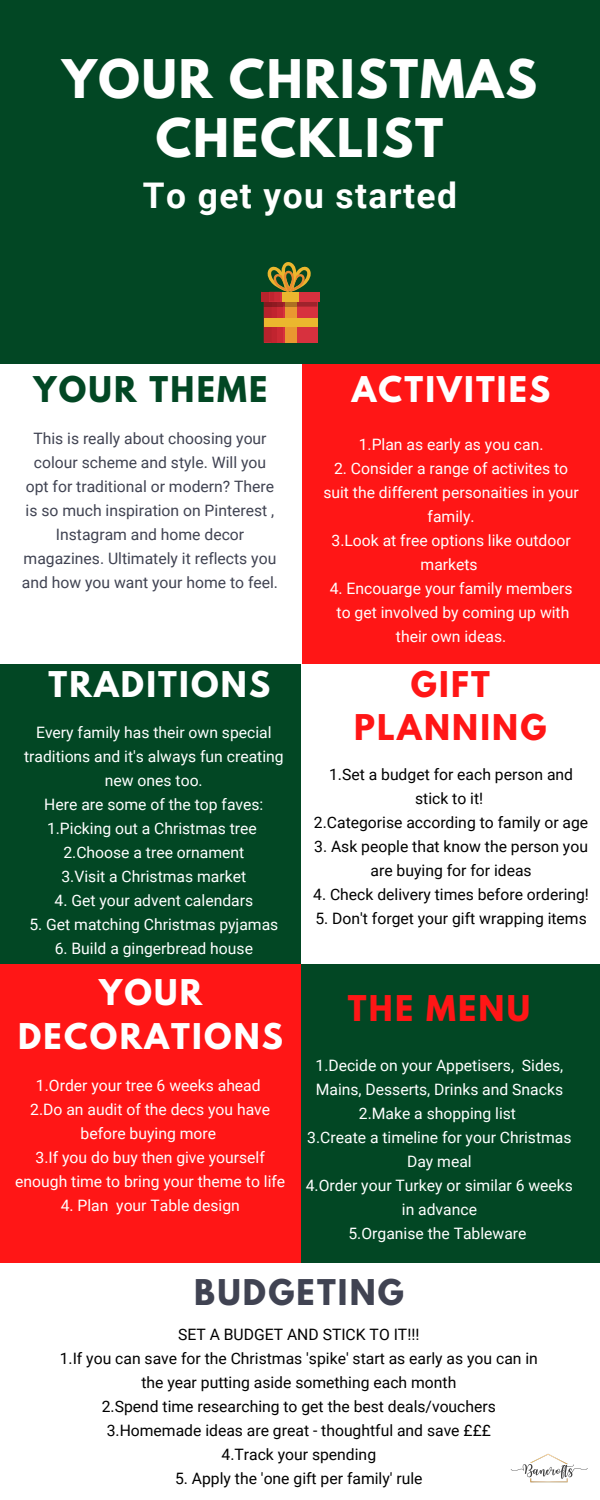
<style>
.page{position:relative;width:600px;height:1500px;background:#024724}
.page>*{position:absolute;margin:0;border:0;box-sizing:border-box;transform-origin:0 0}
.t1{font:700 47.2px/59.2px "League Spartan";letter-spacing:.04em;color:#fff;text-align:center}
.t2{font:700 35.4px "Roboto";letter-spacing:.04em;color:#fff}
.t3{font:700 31.4px/43.5px "League Spartan";letter-spacing:.07em;color:#fff;text-align:center}
.t4{font:700 31.4px/43.5px "League Spartan";letter-spacing:.07em;color:#ff1616;text-align:center}
.t5{font:700 31.4px "League Spartan";letter-spacing:.07em;color:#404352}
.t6{font:700 31.4px "League Spartan";letter-spacing:.07em;color:#024724}
.t7{font:15.7px/24px "Roboto";color:#fff;text-align:center}
.t8{font:15.7px/24px "Roboto";color:#000;text-align:center}
.t9{font:15.7px/24px "Roboto";color:#404352;text-align:center}
</style>
<div class="page">
<div style="left:301px;top:664px;width:299px;height:300px;background:#fff"></div>
<div style="left:0;top:364px;width:600px;height:300px;background:#fff"></div>
<div style="left:302px;top:364px;width:298px;height:300px;background:#ff1616"></div>
<div style="left:0;top:964px;width:301px;height:300px;background:#ff1616"></div>
<div style="left:0;top:1264px;width:600px;height:236px;background:#fff"></div>
<div style="left:261px;top:292px;width:59px;height:10px;background:#d7313e"></div>
<svg style="left:261px;top:262px;width:56px;height:81px"></svg>
<img style="left:510px;top:1453px;width:78px;height:30px">
<h1 class="t1" style="left:62px;top:55px;width:477px">YOUR CHRISTMAS<br>CHECKLIST</h1>
<h2 class="t2" style="left:143px;top:175px;width:316px">To get you started</h2>
<h3 class="t6" style="left:33px;top:374px;width:235px">YOUR THEME</h3>
<p class="t9" style="left:22px;top:427px;width:258px">This is really about choosing your colour scheme and style. Will you opt for traditional or modern? There is so much inspiration on Pinterest , Instagram and home decor magazines. Ultimately it reflects you and how you want your home to feel.</p>
<h3 class="t3" style="left:49px;top:666px;width:223px">TRADITIONS</h3>
<p class="t7" style="left:24px;top:720px;width:261px">Every family has their own special traditions and it's always fun creating new ones too.<br>Here are some of the top faves:<br>1.Picking out a Christmas tree<br>2.Choose a tree ornament<br>3.Visit a Christmas market</p>
<p class="t7" style="left:55px;top:888px;width:200px">4. Get your advent calendars</p>
<p class="t7" style="left:29px;top:912px;width:250px">5. Get matching Christmas pyjamas</p>
<p class="t7" style="left:55px;top:936px;width:200px">6. Build a gingerbread house</p>
<h3 class="t3" style="left:18px;top:975px;width:266px">YOUR<br>DECORATIONS</h3>
<p class="t7" style="left:15px;top:1073px;width:271px">1.Order your tree 6 weeks ahead<br>2.Do an audit of the decs you have before buying more<br>3.If you do buy then give yourself enough time to bring your theme to life</p>
<p class="t7" style="left:61px;top:1193px;width:181px">4. Plan your Table design</p>
<h3 class="t3" style="left:352px;top:372px;width:200px">ACTIVITIES</h3>
<p class="t7" style="left:359px;top:433px;width:186px">1.Plan as early as you can.</p>
<p class="t7" style="left:323px;top:457px;width:257px">2. Consider a range of activites to suit the different personaities in your family.<br>3.Look at free options like outdoor markets</p>
<p class="t7" style="left:330px;top:577px;width:244px">4. Encouarge your family members to get involved by coming up with their own ideas.</p>
<h3 class="t4" style="left:354px;top:666px;width:194px">GIFT<br>PLANNING</h3>
<p class="t8" style="left:314px;top:763px;width:276px">1.Set a budget for each person and stick to it!<br>2.Categorise according to family or age</p>
<p class="t8" style="left:314px;top:835px;width:275px">3. Ask people that know the person you are buying for for ideas</p>
<p class="t8" style="left:313px;top:883px;width:277px">4. Check delivery times before ordering!</p>
<p class="t8" style="left:315px;top:907px;width:273px">5. Don't forget your gift wrapping items</p>
<h3 class="t4" style="left:348px;top:991px;width:184px">THE MENU</h3>
<p class="t7" style="left:306px;top:1053px;width:269px">1.Decide on your Appetisers, Sides,<br>Mains, Desserts, Drinks and Snacks<br>2.Make a shopping list<br>3.Create a timeline for your Christmas<br>Day meal<br>4.Order your Turkey or similar 6 weeks in advance<br>5.Organise the Tableware</p>
<h3 class="t5" style="left:194px;top:1277px;width:211px">BUDGETING</h3>
<p class="t8" style="left:60px;top:1322px;width:480px">SET A BUDGET AND STICK TO IT!!!<br>1.If you can save for the Christmas 'spike' start as early as you can in the year putting aside something each month<br>2.Spend time researching to get the best deals/vouchers 3.Homemade ideas are great - thoughtful and save £££<br>4.Track your spending</p>
<p class="t8" style="left:175px;top:1466px;width:249px">5. Apply the 'one gift per family' rule</p>
</div>
